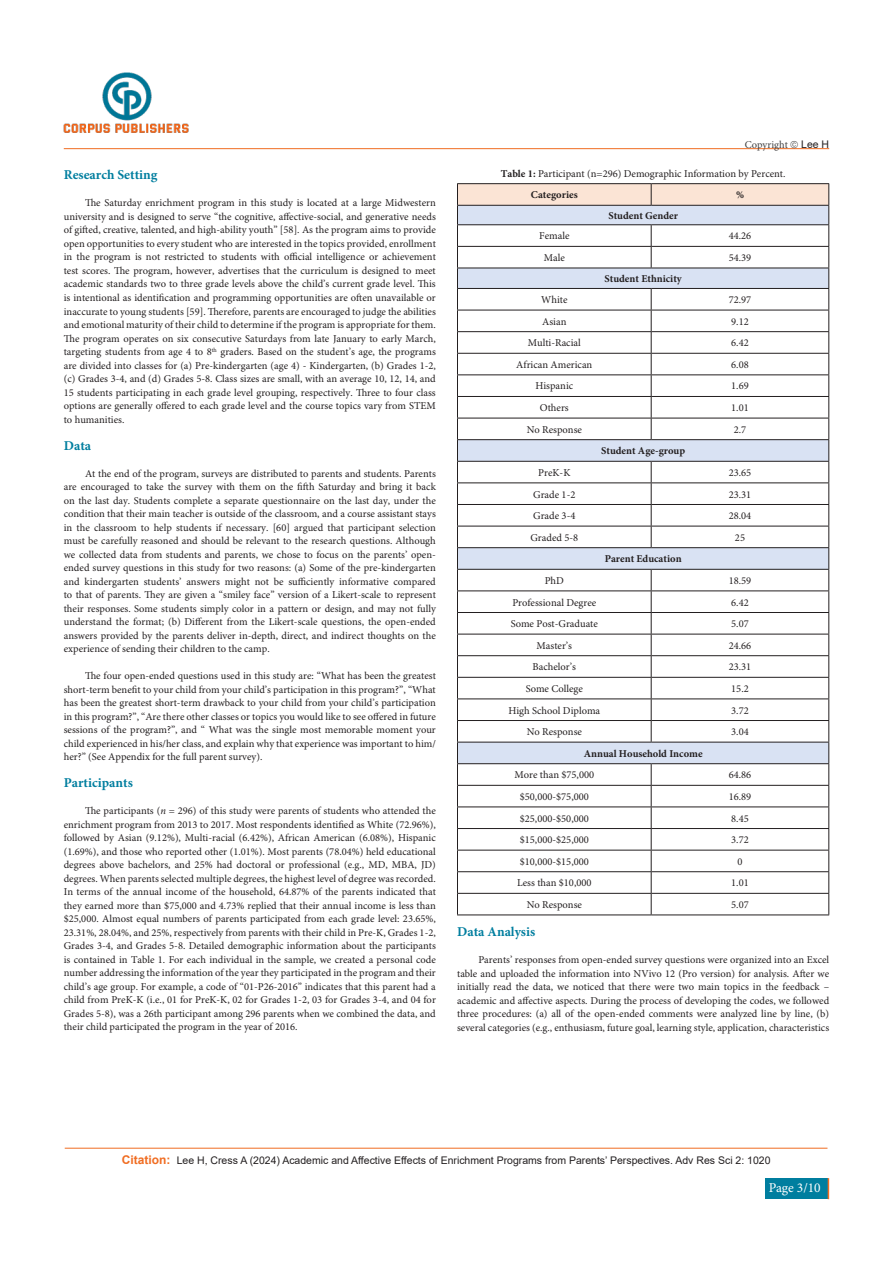
<style>
.page{position:relative;width:893px;height:1263px;background:#fff}
.page>*{position:absolute;margin:0;border:0;box-sizing:border-box;transform-origin:0 0}
.t1{font:700 13.5px "Minion Pro";color:#007e9f}
.t2{font:13.5px "Minion Pro";letter-spacing:-.005em;color:#fff}
.t3{font:10.5px/13.5px "Minion Pro";color:#231f20;text-align:justify}
.t4{font:10.5px "Arial";color:#231f20}
.t5{font:700 10.5px "Minion Pro";color:#231f20}
.t6{font:10.5px "Minion Pro";color:#3e3e3f}
.s1{font-style:italic}
.s2{font-weight:700}
.s3{font-weight:700;font-size:12px;color:#f06d22}
</style>
<div class="page">
<hr style="left:64px;top:148px;width:765px;height:1px;background:#f06d22">
<div style="left:765px;top:1178px;width:63px;height:21px;background:#007e9f"></div>
<svg style="left:828px;top:1178px;width:1px;height:21px"></svg>
<img style="left:64px;top:73px;width:125px;height:60px">
<hr style="left:65px;top:1148px;width:762px;height:1px;background:#f06d22">
<hr style="left:457px;top:183px;width:194px;height:1px;background:#231f20">
<hr style="left:651px;top:183px;width:178px;height:1px;background:#231f20">
<hr style="left:457px;top:914px;width:194px;height:1px;background:#231f20">
<hr style="left:651px;top:914px;width:178px;height:1px;background:#231f20">
<svg style="left:457px;top:184px;width:372px;height:730px"></svg>
<p class="t1" style="left:64px;top:166px;width:95px">Research Setting</p>
<p class="t3" style="left:64px;top:197px;width:374px;text-indent:21px">The Saturday enrichment program in this study is located at a large Midwestern university and is designed to serve “the cognitive, affective-social, and generative needs of gifted, creative, talented, and high-ability youth” [58]. As the program aims to provide open opportunities to every student who are interested in the topics provided, enrollment in the program is not restricted to students with official intelligence or achievement test scores. The program, however, advertises that the curriculum is designed to meet academic standards two to three grade levels above the child’s current grade level. This is intentional as identification and programming opportunities are often unavailable or inaccurate to young students [59]. Therefore, parents are encouraged to judge the abilities and emotional maturity of their child to determine if the program is appropriate for them.<br>The program operates on six consecutive Saturdays from late January to early March, targeting students from age 4 to 8<sup>th</sup> graders. Based on the student’s age, the programs are divided into classes for (a) Pre-kindergarten (age 4) - Kindergarten, (b) Grades 1-2, (c) Grades 3-4, and (d) Grades 5-8. Class sizes are small, with an average 10, 12, 14, and 15 students participating in each grade level grouping, respectively. Three to four class options are generally offered to each grade level and the course topics vary from STEM to humanities.</p>
<p class="t1" style="left:64px;top:436px;width:29px">Data</p>
<p class="t3" style="left:64px;top:467px;width:374px;text-indent:21px">At the end of the program, surveys are distributed to parents and students. Parents are encouraged to take the survey with them on the fifth Saturday and bring it back on the last day. Students complete a separate questionnaire on the last day, under the condition that their main teacher is outside of the classroom, and a course assistant stays in the classroom to help students if necessary. [60] argued that participant selection must be carefully reasoned and should be relevant to the research questions. Although we collected data from students and parents, we chose to focus on the parents’ open&shy;ended survey questions in this study for two reasons: (a) Some of the pre-kindergarten and kindergarten students’ answers might not be sufficiently informative compared to that of parents. They are given a “smiley face” version of a Likert-scale to represent their responses. Some students simply color in a pattern or design, and may not fully understand the format; (b) Different from the Likert-scale questions, the open-ended answers provided by the parents deliver in-depth, direct, and indirect thoughts on the experience of sending their children to the camp.</p>
<p class="t3" style="left:64px;top:669px;width:374px;text-indent:21px">The four open-ended questions used in this study are: “What has been the greatest short-term benefit to your child from your child’s participation in this program?”, “What has been the greatest short-term drawback to your child from your child’s participation in this program?”, “Are there other classes or topics you would like to see offered in future sessions of the program?”, and “ What was the single most memorable moment your child experienced in his/her class, and explain why that experience was important to him/ her?” (See Appendix for the full parent survey).</p>
<p class="t1" style="left:64px;top:773px;width:71px">Participants</p>
<p class="t3" style="left:64px;top:804px;width:374px;text-indent:21px">The participants (<span class="s1">n</span> = 296) of this study were parents of students who attended the enrichment program from 2013 to 2017. Most respondents identified as White (72.96%), followed by Asian (9.12%), Multi-racial (6.42%), African American (6.08%), Hispanic (1.69%), and those who reported other (1.01%). Most parents (78.04%) held educational degrees above bachelors, and 25% had doctoral or professional (e.g., MD, MBA, JD) degrees. When parents selected multiple degrees, the highest level of degree was recorded.<br>In terms of the annual income of the household, 64.87% of the parents indicated that they earned more than $75,000 and 4.73% replied that their annual income is less than $25,000. Almost equal numbers of parents participated from each grade level: 23.65%, 23.31%, 28.04%, and 25%, respectively from parents with their child in Pre-K, Grades 1-2, Grades 3-4, and Grades 5-8. Detailed demographic information about the participants is contained in Table 1. For each individual in the sample, we created a personal code number addressing the information of the year they participated in the program and their child’s age group. For example, a code of “01-P26-2016” indicates that this parent had a child from PreK-K (i.e., 01 for PreK-K, 02 for Grades 1-2, 03 for Grades 3-4, and 04 for Grades 5-8), was a 26th participant among 296 parents when we combined the data, and their child participated the program in the year of 2016.</p>
<p class="t6" style="left:745px;top:139px;width:45px">Copyright</p>
<p class="t4" style="left:801px;top:137px;width:30px">Lee H</p>
<p class="t3" style="left:501px;top:168px;width:286px"><span class="s2">Table 1:</span> Participant (n=296) Demographic Information by Percent.</p>
<p class="t5" style="left:531px;top:188px;width:48px">Categories</p>
<p class="t5" style="left:736px;top:188px;width:10px">%</p>
<p class="t5" style="left:608px;top:208px;width:71px">Student Gender</p>
<p class="t3" style="left:539px;top:230px;width:32px">Female</p>
<p class="t3" style="left:729px;top:230px;width:24px">44.26</p>
<p class="t3" style="left:544px;top:251px;width:23px">Male</p>
<p class="t3" style="left:729px;top:251px;width:24px">54.39</p>
<p class="t5" style="left:604px;top:271px;width:79px">Student Ethnicity</p>
<p class="t3" style="left:541px;top:293px;width:28px">White</p>
<p class="t3" style="left:729px;top:293px;width:24px">72.97</p>
<p class="t3" style="left:542px;top:315px;width:26px">Asian</p>
<p class="t3" style="left:731px;top:315px;width:19px">9.12</p>
<p class="t3" style="left:528px;top:337px;width:54px">Multi-Racial</p>
<p class="t3" style="left:731px;top:337px;width:19px">6.42</p>
<p class="t3" style="left:516px;top:358px;width:78px">African American</p>
<p class="t3" style="left:731px;top:358px;width:19px">6.08</p>
<p class="t3" style="left:535px;top:380px;width:39px">Hispanic</p>
<p class="t3" style="left:731px;top:380px;width:19px">1.69</p>
<p class="t3" style="left:540px;top:401px;width:30px">Others</p>
<p class="t3" style="left:731px;top:401px;width:19px">1.01</p>
<p class="t3" style="left:527px;top:423px;width:57px">No Response</p>
<p class="t3" style="left:734px;top:423px;width:14px">2.7</p>
<p class="t5" style="left:601px;top:443px;width:86px">Student Age-group</p>
<p class="t3" style="left:538px;top:466px;width:34px">PreK-K</p>
<p class="t3" style="left:729px;top:466px;width:24px">23.65</p>
<p class="t3" style="left:533px;top:488px;width:44px">Grade 1-2</p>
<p class="t3" style="left:729px;top:488px;width:24px">23.31</p>
<p class="t3" style="left:533px;top:509px;width:44px">Grade 3-4</p>
<p class="t3" style="left:729px;top:509px;width:24px">28.04</p>
<p class="t3" style="left:530px;top:531px;width:49px">Graded 5-8</p>
<p class="t3" style="left:735px;top:531px;width:12px">25</p>
<p class="t5" style="left:605px;top:551px;width:78px">Parent Education</p>
<p class="t3" style="left:545px;top:574px;width:21px">PhD</p>
<p class="t3" style="left:729px;top:574px;width:24px">18.59</p>
<p class="t3" style="left:512px;top:596px;width:85px">Professional Degree</p>
<p class="t3" style="left:731px;top:596px;width:19px">6.42</p>
<p class="t3" style="left:511px;top:617px;width:89px">Some Post-Graduate</p>
<p class="t3" style="left:731px;top:617px;width:19px">5.07</p>
<p class="t3" style="left:537px;top:639px;width:37px">Master’s</p>
<p class="t3" style="left:729px;top:639px;width:24px">24.66</p>
<p class="t3" style="left:533px;top:661px;width:45px">Bachelor’s</p>
<p class="t3" style="left:729px;top:661px;width:24px">23.31</p>
<p class="t3" style="left:526px;top:682px;width:59px">Some College</p>
<p class="t3" style="left:731px;top:682px;width:19px">15.2</p>
<p class="t3" style="left:508px;top:704px;width:93px">High School Diploma</p>
<p class="t3" style="left:731px;top:704px;width:19px">3.72</p>
<p class="t3" style="left:527px;top:725px;width:57px">No Response</p>
<p class="t3" style="left:731px;top:725px;width:19px">3.04</p>
<p class="t5" style="left:584px;top:746px;width:120px">Annual Household Income</p>
<p class="t3" style="left:514px;top:769px;width:81px">More than $75,000</p>
<p class="t3" style="left:729px;top:769px;width:24px">64.86</p>
<p class="t3" style="left:520px;top:790px;width:71px">$50,000-$75,000</p>
<p class="t3" style="left:729px;top:790px;width:24px">16.89</p>
<p class="t3" style="left:520px;top:812px;width:71px">$25,000-$50,000</p>
<p class="t3" style="left:731px;top:812px;width:19px">8.45</p>
<p class="t3" style="left:520px;top:833px;width:71px">$15,000-$25,000</p>
<p class="t3" style="left:731px;top:833px;width:19px">3.72</p>
<p class="t3" style="left:520px;top:855px;width:71px">$10,000-$15,000</p>
<p class="t3" style="left:737px;top:855px;width:7px">0</p>
<p class="t3" style="left:517px;top:877px;width:76px">Less than $10,000</p>
<p class="t3" style="left:731px;top:877px;width:19px">1.01</p>
<p class="t3" style="left:527px;top:898px;width:57px">No Response</p>
<p class="t3" style="left:731px;top:898px;width:19px">5.07</p>
<p class="t1" style="left:457px;top:922px;width:80px">Data Analysis</p>
<p class="t3" style="left:457px;top:954px;width:374px;text-indent:21px">Parents’ responses from open-ended survey questions were organized into an Excel table and uploaded the information into NVivo 12 (Pro version) for analysis. After we initially read the data, we noticed that there were two main topics in the feedback – academic and affective aspects. During the process of developing the codes, we followed three procedures: (a) all of the open-ended comments were analyzed line by line, (b) several categories (e.g., enthusiasm, future goal, learning style, application, characteristics</p>
<p class="t4" style="left:122px;top:1153px;width:650px"><span class="s3">Citation:</span> Lee H, Cress A (2024) Academic and Affective Effects of Enrichment Programs from Parents’ Perspectives. Adv Res Sci 2: 1020</p>
<p class="t2" style="left:769px;top:1180px;width:54px">Page 3/10</p>
</div>
